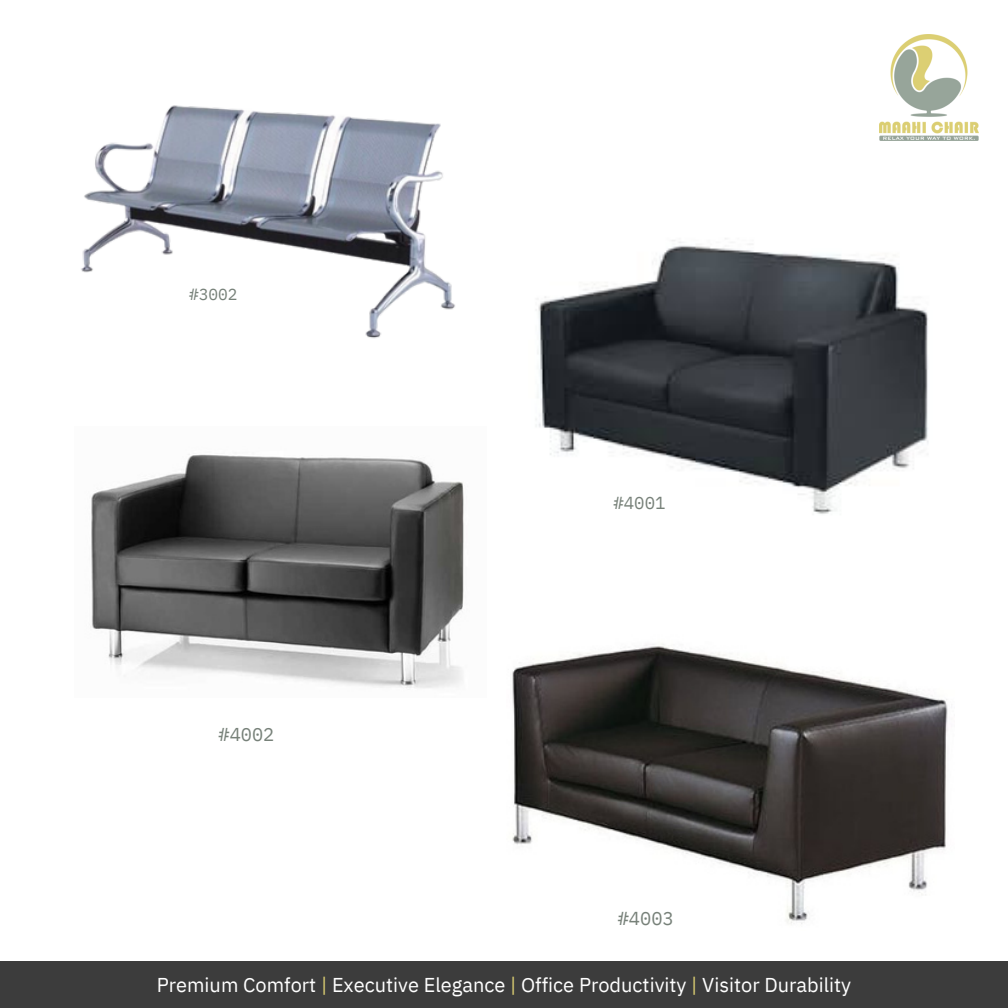
<style>
.page{position:relative;width:1008px;height:1008px;background:#fff}
.page>*{position:absolute;margin:0;border:0;box-sizing:border-box;transform-origin:0 0}
.t1{font:20px "IBM Plex Sans";color:#fff}
.t2{font:18.6px "IBM Plex Mono";color:#778179}
.t3{font:17.4px "IBM Plex Mono";color:#778179}
.t4{font:16.2px "IBM Plex Mono";color:#778179}
.s1{color:#dbce72}
</style>
<div class="page">
<img style="left:535px;top:238px;width:394px;height:276px">
<img style="left:81px;top:105px;width:374px;height:234px">
<img style="left:879px;top:34px;width:99px;height:107px">
<div style="left:0;top:961px;width:1008px;height:47px;background:#3c3c3c"></div>
<img style="left:91px;top:454px;width:373px;height:234px">
<img style="left:512px;top:643px;width:436px;height:281px">
<p class="t4" style="left:189px;top:284px;width:50px">#3002</p>
<h1 class="t2" style="left:219px;top:722px;width:57px">#4002</h1>
<p class="t3" style="left:614px;top:491px;width:54px">#4001</p>
<p class="t2" style="left:618px;top:906px;width:58px">#4003</p>
<p class="t1" style="left:157px;top:972px;width:696px">Premium Comfort <span class="s1">|</span> Executive Elegance <span class="s1">|</span> Office Productivity <span class="s1">|</span> Visitor Durability</p>
</div>
